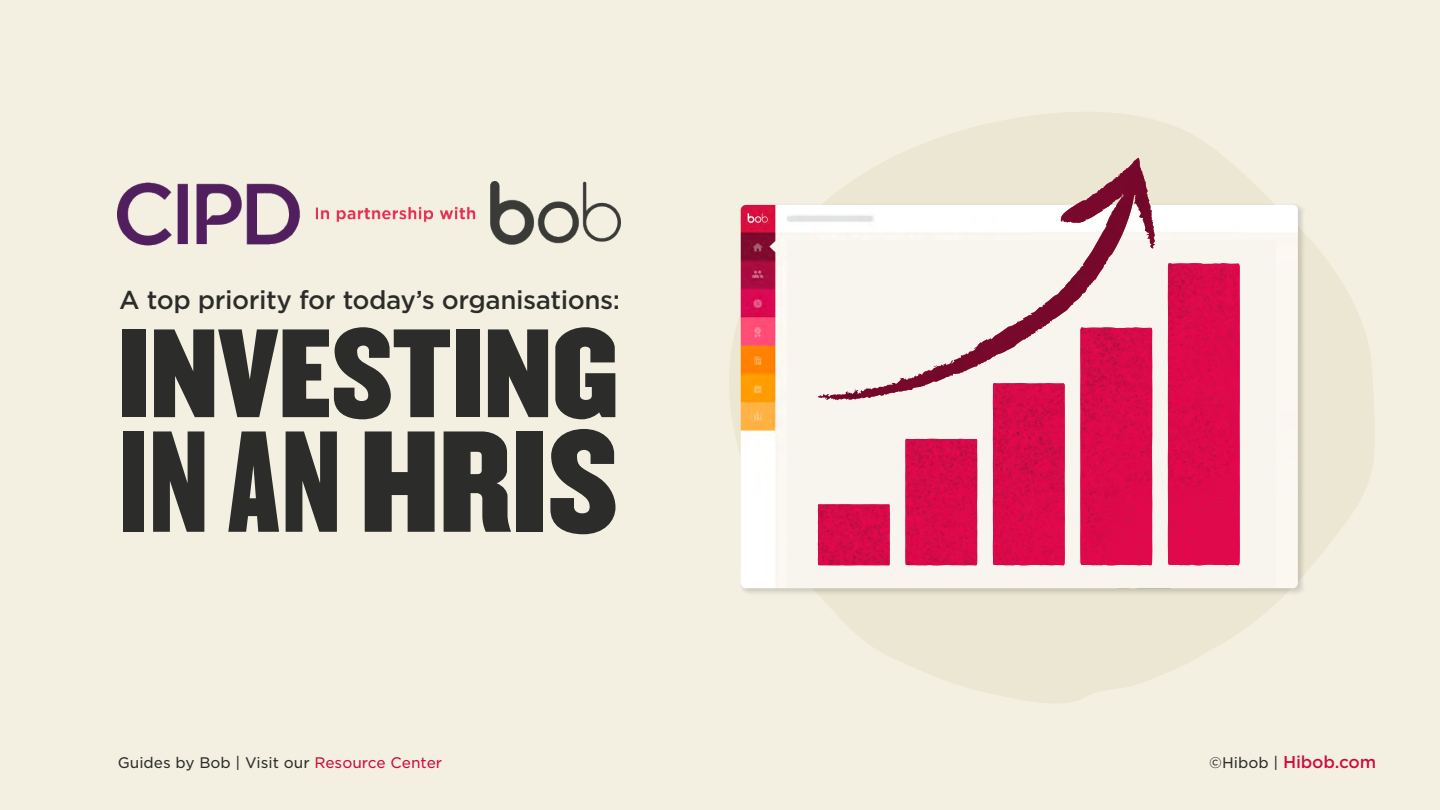
<style>
.page{position:relative;width:1440px;height:810px;background:#f3f0e2}
.page>*{position:absolute;margin:0;border:0;box-sizing:border-box;transform-origin:0 0}
.t1{font:125.4px "Champion Liteweight";color:#2c2c2a}
.t2{font:109.65px "Champion Middleweight";color:#2c2c2a}
.t3{font:500 24.83px "Gotham S Sm";letter-spacing:-.02em;color:#2c2c2a}
.t4{font:500 16.5px "Gotham S Sm";letter-spacing:-.01em;color:#cf0b3e}
.t5{font:14.7px "Gotham S Sm";color:#2c2c2a}
.s1{font-family:"Champion Middleweight"}
.s2{color:#cf0b3e}
</style>
<div class="page">
<svg style="left:729px;top:112px;width:646px;height:591px"></svg>
<div style="left:739px;top:203px;width:567px;height:393px;background:#000;opacity:.15"></div>
<img style="left:741px;top:205px;width:557px;height:383px">
<div style="left:788px;top:240px;width:488px;height:348px;background:#f8f5ee"></div>
<svg style="left:818px;top:401px;width:247px;height:164px"></svg>
<img style="left:1080px;top:263px;width:160px;height:302px">
<svg style="left:818px;top:158px;width:338px;height:243px"></svg>
<img style="left:1060px;top:159px;width:76px;height:64px">
<svg style="left:1134px;top:196px;width:7px;height:18px"></svg>
<svg style="left:1143px;top:220px;width:13px;height:24px"></svg>
<img style="left:118px;top:181px;width:502px;height:64px">
<h3 class="t3" style="left:119px;top:283px;width:502px">A top priority for today s’ organisations:</h3>
<h2 class="t2" style="left:118px;top:284px;width:502px">INVESTING</h2>
<h1 class="t1" style="left:118px;top:379px;width:501px">INAN<span class="s1">HRIS</span></h1>
<p class="t5" style="left:118px;top:753px;width:326px">Guides by Bob | Visit our <span class="s2">Resource Center</span></p>
<p class="t5" style="left:1209px;top:753px;width:71px">©Hibob |</p>
<p class="t4" style="left:1283px;top:751px;width:95px">Hibob.com</p>
</div>
